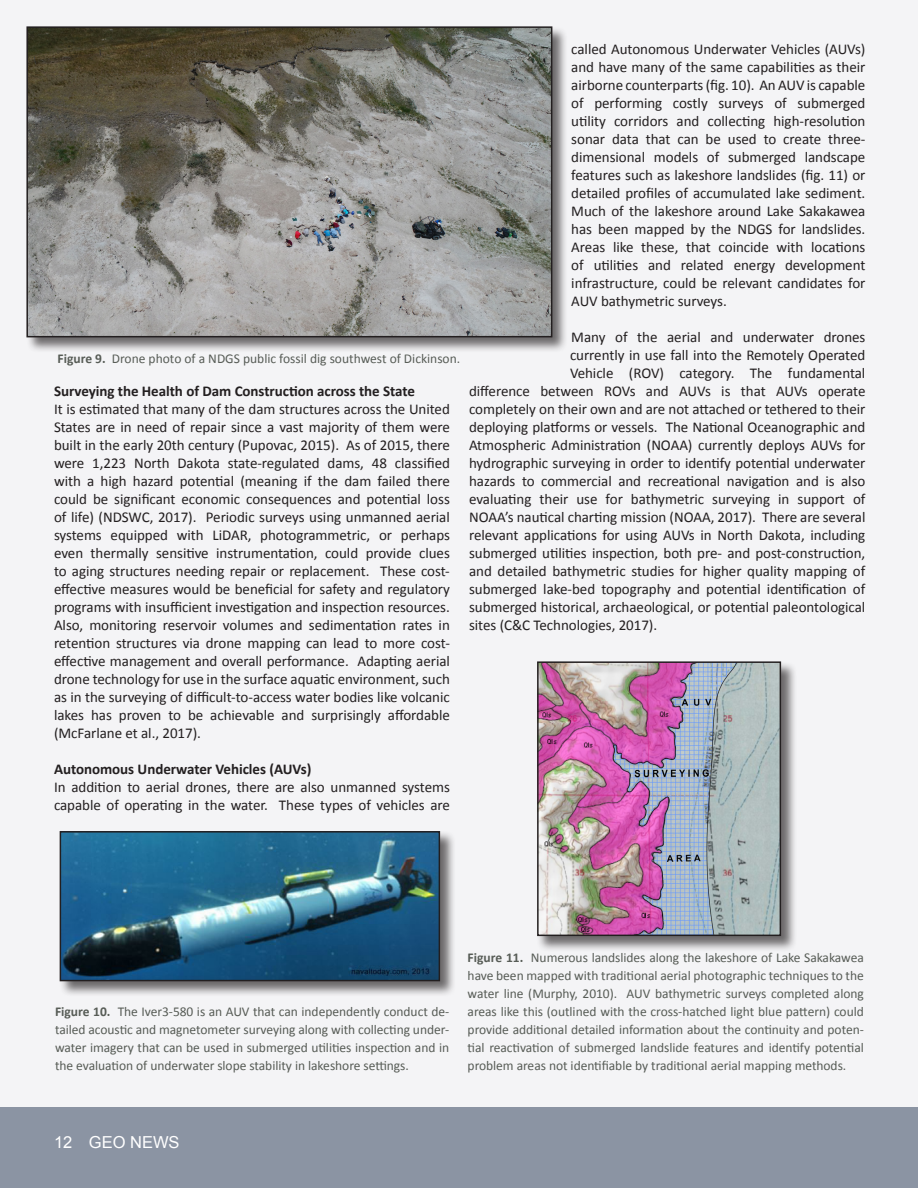
<style>
.page{position:relative;width:918px;height:1188px;background:#fff}
.page>*{position:absolute;margin:0;border:0;box-sizing:border-box;transform-origin:0 0}
.t1{font:16.5px "Arial";color:#fff}
.t2{font:15px/18px "Calibri";letter-spacing:-.005em;color:#231f20;text-align:justify}
.t3{font:700 15px "Calibri";letter-spacing:-.005em;color:#231f20}
.t4{font:13.5px/18px "Calibri";letter-spacing:-.005em;color:#575c56;text-align:justify}
.s1{font-weight:700}
</style>
<div class="page">
<div style="left:0;top:0;width:918px;height:1107px;background:#f4f4f6"></div>
<div style="left:0;top:1107px;width:918px;height:81px;background:#8b94a3"></div>
<div style="left:59px;top:831px;width:397px;height:166px;background:#231f20;opacity:.65"></div>
<img style="left:63px;top:834px;width:374px;height:144px">
<div style="left:60px;top:831px;width:380px;height:150px;border:2px solid #231f20"></div>
<div style="left:537px;top:661px;width:260px;height:291px;background:#231f20;opacity:.65"></div>
<img style="left:540px;top:664px;width:238px;height:269px">
<div style="left:537px;top:661px;width:244px;height:275px;border:2px solid #231f20"></div>
<div style="left:26px;top:26px;width:542px;height:327px;background:#231f20;opacity:.65"></div>
<img style="left:29px;top:29px;width:520px;height:305px">
<div style="left:26px;top:26px;width:526px;height:311px;border:2px solid #231f20"></div>
<p class="t4" style="left:58px;top:350px;width:404px"><span class="s1">Figure 9.</span> Drone photo of a NDGS public fossil dig southwest of Dickinson.</p>
<p class="t3" style="left:54px;top:381px;width:362px">Surveying the Health of Dam Construction across the State</p>
<p class="t2" style="left:54px;top:400px;width:397px">It is estimated that many of the dam structures across the United States are in need of repair since a vast majority of them were built in the early 20th century (Pupovac, 2015). As of 2015, there were 1,223 North Dakota state-regulated dams, 48 classified with a high hazard potential (meaning if the dam failed there could be significant economic consequences and potential loss of life) (NDSWC, 2017). Periodic surveys using unmanned aerial systems equipped with LiDAR, photogrammetric, or perhaps even thermally sensitive instrumentation, could provide clues to aging structures needing repair or replacement. These cost&shy;effective measures would be beneficial for safety and regulatory programs with insufficient investigation and inspection resources.<br>Also, monitoring reservoir volumes and sedimentation rates in retention structures via drone mapping can lead to more cost&shy;effective management and overall performance. Adapting aerial drone technology for use in the surface aquatic environment, such as in the surveying of difficult-to-access water bodies like volcanic lakes has proven to be achievable and surprisingly affordable (McFarlane et al., 2017).</p>
<p class="t3" style="left:54px;top:759px;width:259px">Autonomous Underwater Vehicles (AUVs)</p>
<p class="t2" style="left:54px;top:778px;width:397px">In addition to aerial drones, there are also unmanned systems capable of operating in the water. These types of vehicles are</p>
<p class="t2" style="left:571px;top:40px;width:296px">called Autonomous Underwater Vehicles (AUVs) and have many of the same capabilities as their airborne counterparts (fig. 10). An AUV is capable of performing costly surveys of submerged utility corridors and collecting high-resolution sonar data that can be used to create three&shy;dimensional models of submerged landscape features such as lakeshore landslides (fig. 11) or detailed profiles of accumulated lake sediment.<br>Much of the lakeshore around Lake Sakakawea has been mapped by the NDGS for landslides.<br>Areas like these, that coincide with locations of utilities and related energy development infrastructure, could be relevant candidates for AUV bathymetric surveys.</p>
<p class="t2" style="left:571px;top:328px;width:296px">Many of the aerial and underwater drones</p>
<p class="t2" style="left:570px;top:346px;width:297px">currently in use fall into the Remotely Operated</p>
<p class="t2" style="left:570px;top:364px;width:297px">Vehicle (ROV) category. The fundamental</p>
<p class="t2" style="left:469px;top:382px;width:398px">difference between ROVs and AUVs is that AUVs operate</p>
<p class="t2" style="left:469px;top:400px;width:398px">completely on their own and are not attached or tethered to their</p>
<p class="t2" style="left:469px;top:418px;width:398px">deploying platforms or vessels. The National Oceanographic and</p>
<p class="t2" style="left:469px;top:436px;width:398px">Atmospheric Administration (NOAA) currently deploys AUVs for</p>
<p class="t2" style="left:469px;top:454px;width:398px">hydrographic surveying in order to identify potential underwater</p>
<p class="t2" style="left:469px;top:472px;width:398px">hazards to commercial and recreational navigation and is also</p>
<p class="t2" style="left:469px;top:490px;width:398px">evaluating their use for bathymetric surveying in support of</p>
<p class="t2" style="left:469px;top:508px;width:398px">NOAA’s nautical charting mission (NOAA, 2017). There are several</p>
<p class="t2" style="left:469px;top:526px;width:398px">relevant applications for using AUVs in North Dakota, including</p>
<p class="t2" style="left:469px;top:544px;width:398px">submerged utilities inspection, both pre- and post-construction,</p>
<p class="t2" style="left:469px;top:562px;width:398px">and detailed bathymetric studies for higher quality mapping of</p>
<p class="t2" style="left:469px;top:580px;width:398px">submerged lake-bed topography and potential identification of</p>
<p class="t2" style="left:469px;top:598px;width:398px">submerged historical, archaeological, or potential paleontological</p>
<p class="t2" style="left:469px;top:616px;width:190px">sites (C&amp;C Technologies, 2017).</p>
<p class="t4" style="left:55px;top:1002px;width:396px"><span class="s1">Figure 10.</span> The Iver3-580 is an AUV that can independently conduct de&shy;tailed acoustic and magnetometer surveying along with collecting under&shy;water imagery that can be used in submerged utilities inspection and in the evaluation of underwater slope stability in lakeshore settings.</p>
<p class="t4" style="left:468px;top:948px;width:398px"><span class="s1">Figure 11.</span> Numerous landslides along the lakeshore of Lake Sakakawea have been mapped with traditional aerial photographic techniques to the water line (Murphy, 2010). AUV bathymetric surveys completed along areas like this (outlined with the cross-hatched light blue pattern) could provide additional detailed information about the continuity and poten&shy;tial reactivation of submerged landslide features and identify potential problem areas not identifiable by traditional aerial mapping methods.</p>
<p class="t1" style="left:54px;top:1131px;width:127px">12 GEO NEWS</p>
</div>
